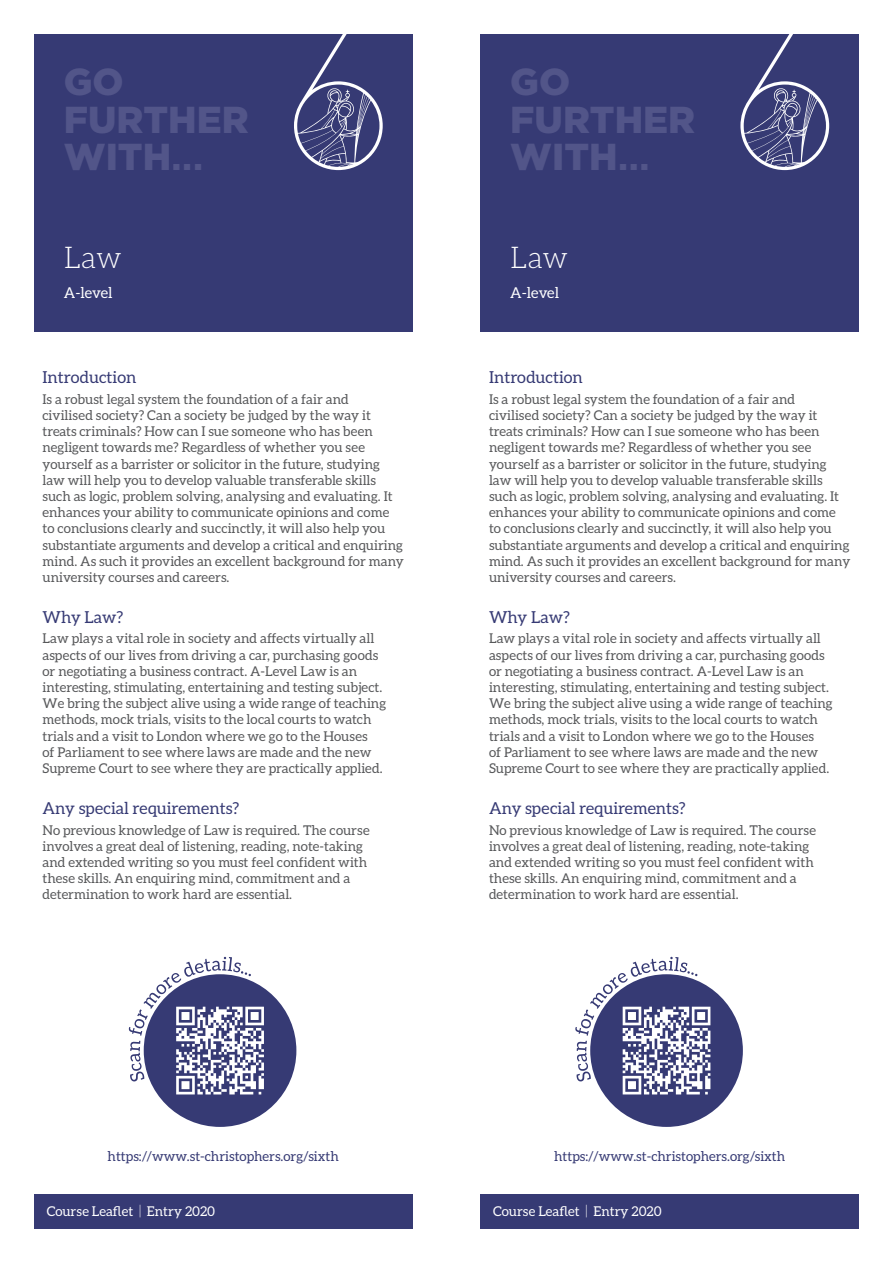
<style>
.page{position:relative;width:893px;height:1263px;background:#fff}
.page>*{position:absolute;margin:0;border:0;box-sizing:border-box;transform-origin:0 0}
.t1{font:900 37.5px "Gotham HTF";color:#525589}
.t2{font:300 30px "Aleo";letter-spacing:-.005em;color:#fff}
.t3{font:16.5px "Aleo";color:#363a74}
.t4{font:15px "Aleo";color:#fff}
.t5{font:13.5px/16.2px "Aleo";color:#57585a}
.t6{font:13.5px "Aleo";color:#363a74}
.t7{font:13.5px "Aleo";color:#fff}
.s1{font-weight:700}
.s2{font-weight:300}
</style>
<div class="page">
<div style="left:144px;top:974px;width:152px;height:153px;background:#363a74;border-radius:50%"></div>
<svg style="left:129px;top:957px;width:135px;height:137px"></svg>
<div style="left:590px;top:974px;width:153px;height:153px;background:#363a74;border-radius:50%"></div>
<svg style="left:575px;top:957px;width:135px;height:137px"></svg>
<div style="left:34px;top:34px;width:378px;height:298px;background:#363a74"></div>
<svg style="left:294px;top:34px;width:89px;height:136px"></svg>
<div style="left:480px;top:34px;width:379px;height:298px;background:#363a74"></div>
<svg style="left:740px;top:34px;width:89px;height:136px"></svg>
<div style="left:34px;top:1195px;width:378px;height:34px;background:#363a74"></div>
<div style="left:480px;top:1195px;width:379px;height:34px;background:#363a74"></div>
<p class="t1" style="left:64px;top:60px;width:61px">GO</p>
<p class="t1" style="left:64px;top:98px;width:186px">FURTHER</p>
<p class="t1" style="left:64px;top:135px;width:141px">WITH<span class="s1">...</span></p>
<p class="t2" style="left:64px;top:241px;width:59px">Law</p>
<p class="t4" style="left:64px;top:284px;width:50px">A-level</p>
<p class="t3" style="left:43px;top:368px;width:95px">Introduction</p>
<p class="t5" style="left:43px;top:391px;width:363px">Is a robust legal system the foundation of a fair and<br>civilised society? Can a society be judged by the way it treats criminals? How can I sue someone who has been negligent towards me? Regardless of whether you see yourself as a barrister or solicitor in the future, studying law will help you to develop valuable transferable skills such as logic, problem solving, analysing and evaluating. It enhances your ability to communicate opinions and come to conclusions clearly and succinctly, it will also help you substantiate arguments and develop a critical and enquiring mind. As such it provides an excellent background for many university courses and careers.</p>
<p class="t3" style="left:43px;top:608px;width:82px">Why Law?</p>
<p class="t5" style="left:43px;top:630px;width:345px">Law plays a vital role in society and affects virtually all aspects of our lives from driving a car, purchasing goods or negotiating a business contract. A-Level Law is an interesting, stimulating, entertaining and testing subject.<br>We bring the subject alive using a wide range of teaching methods, mock trials, visits to the local courts to watch trials and a visit to London where we go to the Houses<br>of Parliament to see where laws are made and the new Supreme Court to see where they are practically applied.</p>
<p class="t3" style="left:43px;top:799px;width:198px">Any special requirements?</p>
<p class="t5" style="left:43px;top:821px;width:329px">No previous knowledge of Law is required. The course involves a great deal of listening, reading, note-taking and extended writing so you must feel confident with these skills. An enquiring mind, commitment and a determination to work hard are essential.</p>
<p class="t1" style="left:510px;top:60px;width:61px">GO</p>
<p class="t1" style="left:510px;top:98px;width:186px">FURTHER</p>
<p class="t1" style="left:510px;top:135px;width:141px">WITH<span class="s1">...</span></p>
<p class="t2" style="left:510px;top:241px;width:59px">Law</p>
<p class="t4" style="left:510px;top:284px;width:50px">A-level</p>
<p class="t3" style="left:489px;top:368px;width:95px">Introduction</p>
<p class="t5" style="left:489px;top:391px;width:363px">Is a robust legal system the foundation of a fair and<br>civilised society? Can a society be judged by the way it treats criminals? How can I sue someone who has been negligent towards me? Regardless of whether you see yourself as a barrister or solicitor in the future, studying law will help you to develop valuable transferable skills such as logic, problem solving, analysing and evaluating. It enhances your ability to communicate opinions and come to conclusions clearly and succinctly, it will also help you substantiate arguments and develop a critical and enquiring mind. As such it provides an excellent background for many university courses and careers.</p>
<p class="t3" style="left:489px;top:608px;width:82px">Why Law?</p>
<p class="t5" style="left:489px;top:630px;width:345px">Law plays a vital role in society and affects virtually all aspects of our lives from driving a car, purchasing goods or negotiating a business contract. A-Level Law is an interesting, stimulating, entertaining and testing subject.<br>We bring the subject alive using a wide range of teaching methods, mock trials, visits to the local courts to watch trials and a visit to London where we go to the Houses<br>of Parliament to see where laws are made and the new Supreme Court to see where they are practically applied.</p>
<p class="t3" style="left:489px;top:799px;width:198px">Any special requirements?</p>
<p class="t5" style="left:489px;top:821px;width:329px">No previous knowledge of Law is required. The course involves a great deal of listening, reading, note-taking and extended writing so you must feel confident with these skills. An enquiring mind, commitment and a determination to work hard are essential.</p>
<p class="t6" style="left:108px;top:1148px;width:233px">https://www.st-christophers.org/sixth</p>
<p class="t6" style="left:554px;top:1148px;width:233px">https://www.st-christophers.org/sixth</p>
<p class="t7" style="left:47px;top:1204px;width:170px">Course Leaflet <span class="s2">|</span> Entry 2020</p>
<p class="t7" style="left:493px;top:1204px;width:170px">Course Leaflet <span class="s2">|</span> Entry 2020</p>
</div>
